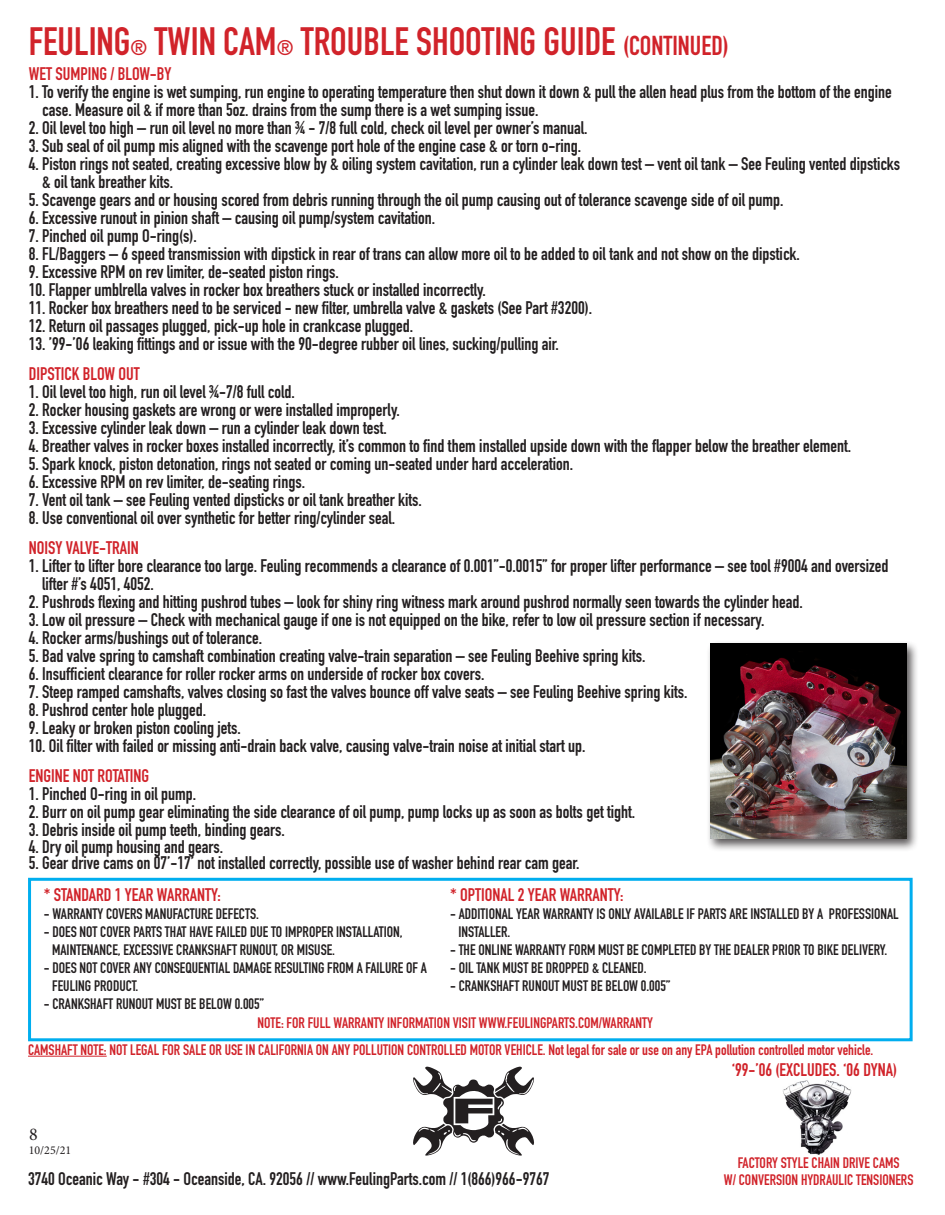
<style>
.page{position:relative;width:945px;height:1215px;background:#fff}
.page>*{position:absolute;margin:0;border:0;box-sizing:border-box;transform-origin:0 0}
.t1{font:700 39px "DIN Condensed";color:#d1232a}
.t2{font:700 18px/18px "DIN Condensed";color:#231f20}
.t3{font:700 18px "DIN Condensed";color:#d1232a}
.t4{font:18px "Minion Pro";color:#231f20}
.t5{font:700 15px/18px "DIN Condensed";color:#231f20}
.t6{font:700 15px "DIN Condensed";color:#d1232a}
.t7{font:12px "Minion Pro";color:#231f20}
.s1{font-size:21px}
.s2{font-size:27px}
</style>
<div class="page">
<svg style="left:413px;top:1067px;width:121px;height:89px"></svg>
<div style="left:28px;top:878px;width:885px;height:163px;border:3px solid #00aeef"></div>
<img style="left:783px;top:1080px;width:69px;height:75px">
<div style="left:707px;top:640px;width:212px;height:212px;background:#231f20;opacity:.75"></div>
<img style="left:710px;top:643px;width:196px;height:196px">
<hr style="left:28px;top:1056px;width:79px;height:1px;background:#d1232a">
<p class="t1" style="left:29px;top:15px;width:702px">FEULING<span class="s1">®</span> TWIN CAM<span class="s1">®</span> TROUBLE SHOOTING GUIDE <span class="s2">(CONTINUED)</span></p>
<p class="t3" style="left:29px;top:62px;width:144px">WET SUMPING / BLOW-BY</p>
<p class="t2" style="left:42px;top:83px;width:851px;text-indent:-13px">1. To verify the engine is wet sumping, run engine to operating temperature then shut down it down &amp; pull the allen head plus from the bottom of the engine case. Measure oil &amp; if more than 5oz. drains from the sump there is a wet sumping issue.</p>
<p class="t2" style="left:29px;top:119px;width:560px">2. Oil level too high – run oil level no more than ¾ - 7/8 full cold, check oil level per owner’s manual.</p>
<p class="t2" style="left:29px;top:137px;width:554px">3. Sub seal of oil pump mis aligned with the scavenge port hole of the engine case &amp; or torn o-ring.</p>
<p class="t2" style="left:42px;top:155px;width:860px;text-indent:-13px">4. Piston rings not seated, creating excessive blow by &amp; oiling system cavitation, run a cylinder leak down test – vent oil tank – See Feuling vented dipsticks &amp; oil tank breather kits.</p>
<p class="t2" style="left:29px;top:191px;width:756px">5. Scavenge gears and or housing scored from debris running through the oil pump causing out of tolerance scavenge side of oil pump.</p>
<p class="t2" style="left:29px;top:209px;width:408px">6. Excessive runout in pinion shaft – causing oil pump/system cavitation.</p>
<p class="t2" style="left:29px;top:227px;width:169px">7. Pinched oil pump O-ring(s).</p>
<p class="t2" style="left:29px;top:245px;width:772px">8. FL/Baggers – 6 speed transmission with dipstick in rear of trans can allow more oil to be added to oil tank and not show on the dipstick.</p>
<p class="t2" style="left:29px;top:263px;width:311px">9. Excessive RPM on rev limiter, de-seated piston rings.</p>
<p class="t2" style="left:29px;top:281px;width:459px">10. Flapper umblrella valves in rocker box breathers stuck or installed incorrectly.</p>
<p class="t2" style="left:29px;top:299px;width:565px">11. Rocker box breathers need to be serviced - new filter, umbrella valve &amp; gaskets (See Part #3200).</p>
<p class="t2" style="left:29px;top:317px;width:386px">12. Return oil passages plugged, pick-up hole in crankcase plugged.</p>
<p class="t2" style="left:29px;top:335px;width:532px">13. ’99-’06 leaking fittings and or issue with the 90-degree rubber oil lines, sucking/pulling air.</p>
<p class="t3" style="left:29px;top:362px;width:113px">DIPSTICK BLOW OUT</p>
<p class="t2" style="left:29px;top:383px;width:268px">1. Oil level too high, run oil level ¾-7/8 full cold.</p>
<p class="t2" style="left:29px;top:401px;width:372px">2. Rocker housing gaskets are wrong or were installed improperly.</p>
<p class="t2" style="left:29px;top:419px;width:359px">3. Excessive cylinder leak down – run a cylinder leak down test.</p>
<p class="t2" style="left:29px;top:437px;width:824px">4. Breather valves in rocker boxes installed incorrectly, it’s common to find them installed upside down with the flapper below the breather element.</p>
<p class="t2" style="left:29px;top:455px;width:546px">5. Spark knock, piston detonation, rings not seated or coming un-seated under hard acceleration.</p>
<p class="t2" style="left:29px;top:473px;width:278px">6. Excessive RPM on rev limiter, de-seating rings.</p>
<p class="t2" style="left:29px;top:491px;width:395px">7. Vent oil tank – see Feuling vented dipsticks or oil tank breather kits.</p>
<p class="t2" style="left:29px;top:509px;width:368px">8. Use conventional oil over synthetic for better ring/cylinder seal.</p>
<p class="t3" style="left:29px;top:536px;width:111px">NOISY VALVE-TRAIN</p>
<p class="t2" style="left:42px;top:557px;width:848px;text-indent:-13px">1. Lifter to lifter bore clearance too large. Feuling recommends a clearance of 0.001”-0.0015” for proper lifter performance – see tool #9004 and oversized lifter #’s 4051, 4052.</p>
<p class="t2" style="left:29px;top:593px;width:776px">2. Pushrods flexing and hitting pushrod tubes – look for shiny ring witness mark around pushrod normally seen towards the cylinder head.</p>
<p class="t2" style="left:29px;top:611px;width:737px">3. Low oil pressure – Check with mechanical gauge if one is not equipped on the bike, refer to low oil pressure section if necessary.</p>
<p class="t2" style="left:29px;top:629px;width:235px">4. Rocker arms/bushings out of tolerance.</p>
<p class="t2" style="left:29px;top:647px;width:618px">5. Bad valve spring to camshaft combination creating valve-train separation – see Feuling Beehive spring kits.</p>
<p class="t2" style="left:29px;top:665px;width:457px">6. Insufficient clearance for roller rocker arms on underside of rocker box covers.</p>
<p class="t2" style="left:29px;top:683px;width:660px">7. Steep ramped camshafts, valves closing so fast the valves bounce off valve seats – see Feuling Beehive spring kits.</p>
<p class="t2" style="left:29px;top:701px;width:179px">8. Pushrod center hole plugged.</p>
<p class="t2" style="left:29px;top:719px;width:214px">9. Leaky or broken piston cooling jets.</p>
<p class="t2" style="left:29px;top:737px;width:558px">10. Oil filter with failed or missing anti-drain back valve, causing valve-train noise at initial start up.</p>
<p class="t3" style="left:29px;top:764px;width:122px">ENGINE NOT ROTATING</p>
<p class="t2" style="left:29px;top:785px;width:169px">1. Pinched O-ring in oil pump.</p>
<p class="t2" style="left:29px;top:803px;width:608px">2. Burr on oil pump gear eliminating the side clearance of oil pump, pump locks up as soon as bolts get tight.</p>
<p class="t2" style="left:29px;top:821px;width:257px">3. Debris inside oil pump teeth, binding gears.</p>
<p class="t2" style="left:29px;top:837px;width:196px">4. Dry oil pump housing and gears.</p>
<p class="t2" style="left:29px;top:854px;width:552px">5. Gear drive cams on 07’-17’ not installed correctly, possible use of washer behind rear cam gear.</p>
<p class="t3" style="left:44px;top:883px;width:178px">* STANDARD 1 YEAR WARRANTY:</p>
<p class="t5" style="left:44px;top:905px;width:217px">- WARRANTY COVERS MANUFACTURE DEFECTS.</p>
<p class="t5" style="left:52px;top:923px;width:352px;text-indent:-8px">- DOES NOT COVER PARTS THAT HAVE FAILED DUE TO IMPROPER INSTALLATION,<br>MAINTENANCE, EXCESSIVE CRANKSHAFT RUNOUT, OR MISUSE.</p>
<p class="t5" style="left:52px;top:959px;width:376px;text-indent:-8px">- DOES NOT COVER ANY CONSEQUENTIAL DAMAGE RESULTING FROM A FAILURE OF A<br>FEULING PRODUCT.</p>
<p class="t5" style="left:44px;top:995px;width:222px">- CRANKSHAFT RUNOUT MUST BE BELOW 0.005”</p>
<p class="t6" style="left:258px;top:1013px;width:397px">NOTE: FOR FULL WARRANTY INFORMATION VISIT WWW.FEULINGPARTS.COM/WARRANTY</p>
<p class="t3" style="left:450px;top:883px;width:175px">* OPTIONAL 2 YEAR WARRANTY:</p>
<p class="t5" style="left:458px;top:905px;width:442px;text-indent:-8px">- ADDITIONAL YEAR WARRANTY IS ONLY AVAILABLE IF PARTS ARE INSTALLED BY A PROFESSIONAL<br>INSTALLER.</p>
<p class="t5" style="left:450px;top:941px;width:439px">- THE ONLINE WARRANTY FORM MUST BE COMPLETED BY THE DEALER PRIOR TO BIKE DELIVERY.</p>
<p class="t5" style="left:450px;top:959px;width:198px">- OIL TANK MUST BE DROPPED &amp; CLEANED.</p>
<p class="t5" style="left:450px;top:977px;width:222px">- CRANKSHAFT RUNOUT MUST BE BELOW 0.005”</p>
<p class="t6" style="left:28px;top:1039px;width:847px">CAMSHAFT NOTE: NOT LEGAL FOR SALE OR USE IN CALIFORNIA ON ANY POLLUTION CONTROLLED MOTOR VEHICLE. Not legal for sale or use on any EPA pollution controlled motor vehicle.</p>
<p class="t4" style="left:29px;top:1122px;width:10px">8</p>
<p class="t7" style="left:29px;top:1142px;width:44px">10/25/21</p>
<p class="t2" style="left:28px;top:1170px;width:523px">3740 Oceanic Way - #304 - Oceanside, CA. 92056 // www.FeulingParts.com // 1(866)966-9767</p>
<p class="t3" style="left:732px;top:1058px;width:167px">‘99-’06 (EXCLUDES. ‘06 DYNA)</p>
<p class="t6" style="left:738px;top:1153px;width:163px">FACTORY STYLE CHAIN DRIVE CAMS</p>
<p class="t6" style="left:724px;top:1170px;width:191px">W/ CONVERSION HYDRAULIC TENSIONERS</p>
</div>
